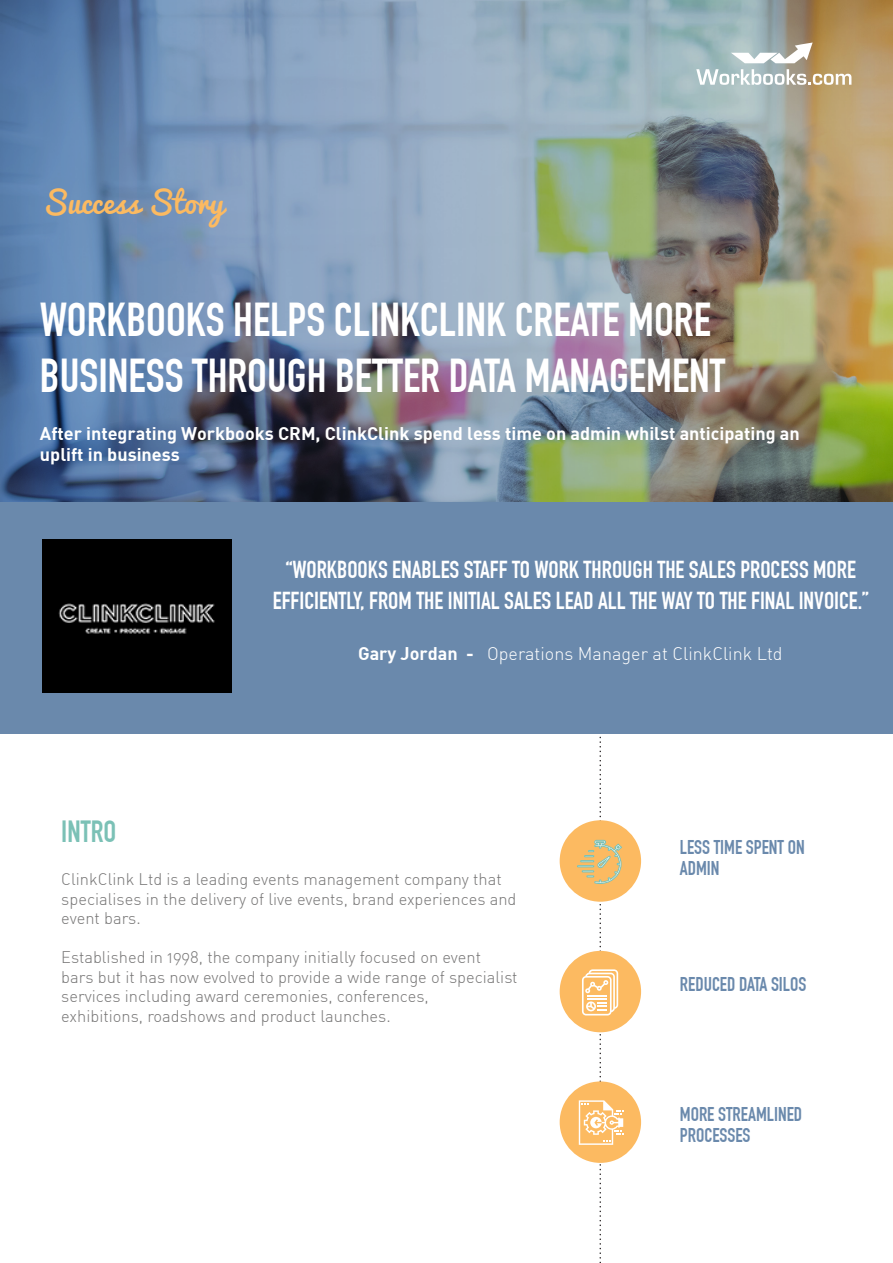
<style>
.page{position:relative;width:893px;height:1263px;background:#fff}
.page>*{position:absolute;margin:0;border:0;box-sizing:border-box;transform-origin:0 0}
.t1{font:700 46.5px/55.5px "DIN Condensed";color:#fff}
.t2{font:30px "Pacifico";color:#fcba61}
.t3{font:700 30px "DIN Condensed";color:#7bc1b6}
.t4{font:700 24px/31.5px "DIN Condensed";color:#fff;text-align:center}
.t5{font:700 19.5px/21px "DIN Condensed";color:#6a89ac}
.t6{font:18px/21px "DIN Bold";color:#fff}
.t7{font:18px "DIN Light Alternate";color:#fff}
.t8{font:16.5px/19.5px "DIN Light Alternate";color:#767575}
.s1{font-family:"DIN Bold"}
</style>
<div class="page">
<img style="left:0;top:0;width:893px;height:502px">
<div style="left:560px;top:820px;width:81px;height:82px;background:#fcba61;border-radius:50%"></div>
<div style="left:560px;top:951px;width:81px;height:81px;background:#fcba61;border-radius:50%"></div>
<div style="left:560px;top:1081px;width:81px;height:82px;background:#fcba61;border-radius:50%"></div>
<div style="left:0;top:502px;width:893px;height:231px;background:#6a89ac"></div>
<svg style="left:696px;top:69px;width:155px;height:16px"></svg>
<svg style="left:731px;top:43px;width:82px;height:20px"></svg>
<img style="left:43px;top:539px;width:188px;height:153px">
<svg style="left:577px;top:733px;width:46px;height:530px"></svg>
<h2 class="t2" style="left:43px;top:186px;width:182px">Success Story</h2>
<h1 class="t1" style="left:40px;top:292px;width:687px">WORKBOOKS HELPS CLINKCLINK CREATE MORE<br>BUSINESS THROUGH BETTER DATA MANAGEMENT</h1>
<p class="t6" style="left:40px;top:422px;width:761px">After integrating Workbooks CRM, ClinkClink spend less time on admin whilst anticipating an uplift in business</p>
<h3 class="t4" style="left:273px;top:554px;width:598px">“WORKBOOKS ENABLES STAFF TO WORK THROUGH THE SALES PROCESS MORE<br>EFFICIENTLY, FROM THE INITIAL SALES LEAD ALL THE WAY TO THE FINAL INVOICE.”</h3>
<p class="t7" style="left:358px;top:643px;width:426px"><span class="s1">Gary Jordan -</span> Operations Manager at ClinkClink Ltd</p>
<h2 class="t3" style="left:61px;top:813px;width:56px">INTRO</h2>
<p class="t8" style="left:61px;top:869px;width:457px">ClinkClink Ltd is a leading events management company that specialises in the delivery of live events, brand experiences and event bars.</p>
<p class="t8" style="left:61px;top:947px;width:458px">Established in 1998, the company initially focused on event<br>bars but it has now evolved to provide a wide range of specialist services including award ceremonies, conferences,<br>exhibitions, roadshows and product launches.</p>
<p class="t5" style="left:680px;top:837px;width:126px">LESS TIME SPENT ON<br>ADMIN</p>
<p class="t5" style="left:680px;top:973px;width:128px">REDUCED DATA SILOS</p>
<p class="t5" style="left:680px;top:1103px;width:124px">MORE STREAMLINED<br>PROCESSES</p>
</div>
